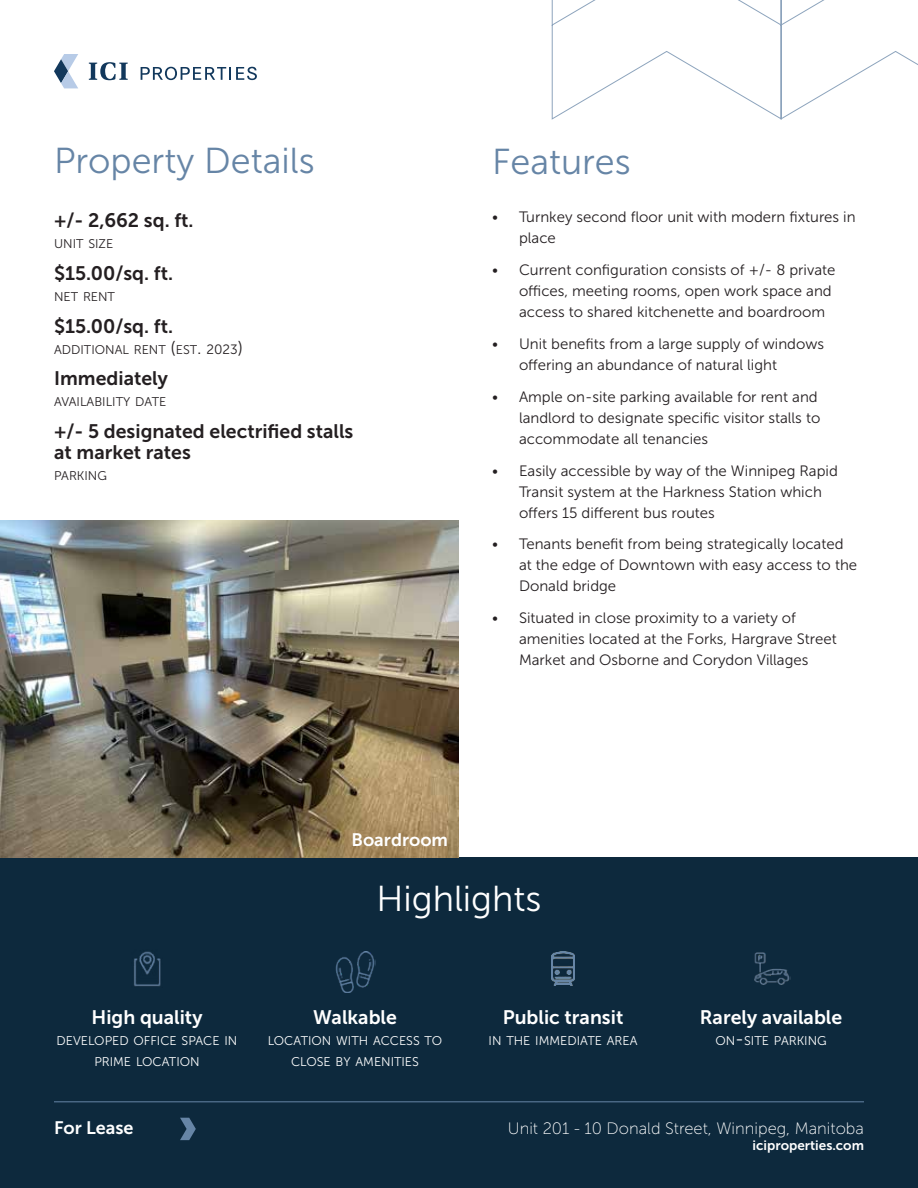
<style>
.page{position:relative;width:918px;height:1188px;background:#fff}
.page>*{position:absolute;margin:0;border:0;box-sizing:border-box;transform-origin:0 0}
.t1{font:36px "Museo Sans 300";color:#6685a6}
.t2{font:36px "Museo Sans 300";color:#fff}
.t3{font:19.5px/21px "Museo Sans 700";color:#241f21}
.t4{font:19.5px "Museo Sans 700";color:#fff}
.t5{font:18px "Museo Sans 700";color:#fff}
.t6{font:16.5px "Museo Sans 100";color:#fff}
.t7{font:15px/21px "Museo Sans 300";color:#241f21}
.t8{font:13.5px "Museo Sans 700";color:#fff}
.t9{font:12.6px/21px "Museo Sans 300";color:#fff;text-align:center}
.t10{font:12.6px "Museo Sans 300";color:#241f21}
.s1{font-size:18px}
.s2{font-size:13.5px}
</style>
<div class="page">
<div style="left:0;top:857px;width:918px;height:331px;background:#0d293d"></div>
<svg style="left:552px;top:0;width:366px;height:120px"></svg>
<svg style="left:54px;top:54px;width:24px;height:34px"></svg>
<svg style="left:89px;top:62px;width:39px;height:18px"></svg>
<svg style="left:141px;top:67px;width:116px;height:13px"></svg>
<svg style="left:180px;top:1118px;width:16px;height:22px"></svg>
<hr style="left:54px;top:1102px;width:810px;height:1px;background:#6685a6">
<img style="left:0;top:520px;width:459px;height:337px">
<h1 class="t1" style="left:54px;top:141px;width:262px">Property Details</h1>
<h2 class="t3" style="left:54px;top:210px;width:141px">+/- 2,662 sq. ft.</h2>
<p class="t10" style="left:54px;top:237px;width:61px">UNIT SIZE</p>
<h2 class="t3" style="left:54px;top:262px;width:120px">$15.00/sq. ft.</h2>
<p class="t10" style="left:54px;top:290px;width:62px">NET RENT</p>
<h2 class="t3" style="left:54px;top:315px;width:120px">$15.00/sq. ft.</h2>
<p class="t10" style="left:54px;top:342px;width:190px">ADDITIONAL RENT <span class="s1">(</span>EST<span class="s1">.</span> <span class="s2">2023</span><span class="s1">)</span></p>
<h2 class="t3" style="left:54px;top:368px;width:115px">Immediately</h2>
<p class="t10" style="left:54px;top:395px;width:114px">AVAILABILITY DATE</p>
<h2 class="t3" style="left:54px;top:421px;width:301px">+/- 5 designated electrified stalls at market rates</h2>
<p class="t10" style="left:54px;top:469px;width:54px">PARKING</p>
<h1 class="t1" style="left:492px;top:142px;width:140px">Features</h1>
<p class="t7" style="left:519px;top:207px;width:338px;text-indent:-27px">• Turnkey second floor unit with modern fixtures in place</p>
<p class="t7" style="left:519px;top:260px;width:318px;text-indent:-27px">• Current configuration consists of +/- 8 private offices, meeting rooms, open work space and access to shared kitchenette and boardroom</p>
<p class="t7" style="left:519px;top:333px;width:307px;text-indent:-27px">• Unit benefits from a large supply of windows offering an abundance of natural light</p>
<p class="t7" style="left:519px;top:386px;width:303px;text-indent:-27px">• Ample on-site parking available for rent and landlord to designate specific visitor stalls to accommodate all tenancies</p>
<p class="t7" style="left:519px;top:460px;width:320px;text-indent:-27px">• Easily accessible by way of the Winnipeg Rapid<br>Transit system at the Harkness Station which offers 15 different bus routes</p>
<p class="t7" style="left:519px;top:534px;width:340px;text-indent:-27px">• Tenants benefit from being strategically located at the edge of Downtown with easy access to the<br>Donald bridge</p>
<p class="t7" style="left:519px;top:608px;width:319px;text-indent:-27px">• Situated in close proximity to a variety of amenities located at the Forks, Hargrave Street<br>Market and Osborne and Corydon Villages</p>
<p class="t5" style="left:352px;top:829px;width:98px">Boardroom</p>
<h1 class="t2" style="left:376px;top:879px;width:167px">Highlights</h1>
<h2 class="t4" style="left:91px;top:1006px;width:113px">High quality</h2>
<p class="t9" style="left:57px;top:1030px;width:182px">DEVELOPED OFFICE SPACE IN<br>PRIME LOCATION</p>
<h2 class="t4" style="left:313px;top:1006px;width:85px">Walkable</h2>
<p class="t9" style="left:268px;top:1030px;width:176px">LOCATION WITH ACCESS TO<br>CLOSE BY AMENITIES</p>
<h2 class="t4" style="left:503px;top:1006px;width:122px">Public transit</h2>
<p class="t9" style="left:489px;top:1030px;width:150px">IN THE IMMEDIATE AREA</p>
<h2 class="t4" style="left:700px;top:1006px;width:144px">Rarely available</h2>
<p class="t9" style="left:715px;top:1030px;width:113px">ON<span class="s1">-</span>SITE PARKING</p>
<p class="t5" style="left:54px;top:1118px;width:81px">For Lease</p>
<p class="t6" style="left:508px;top:1120px;width:358px">Unit 201 - 10 Donald Street, Winnipeg, Manitoba</p>
<p class="t8" style="left:753px;top:1138px;width:113px">iciproperties.com</p>
</div>
